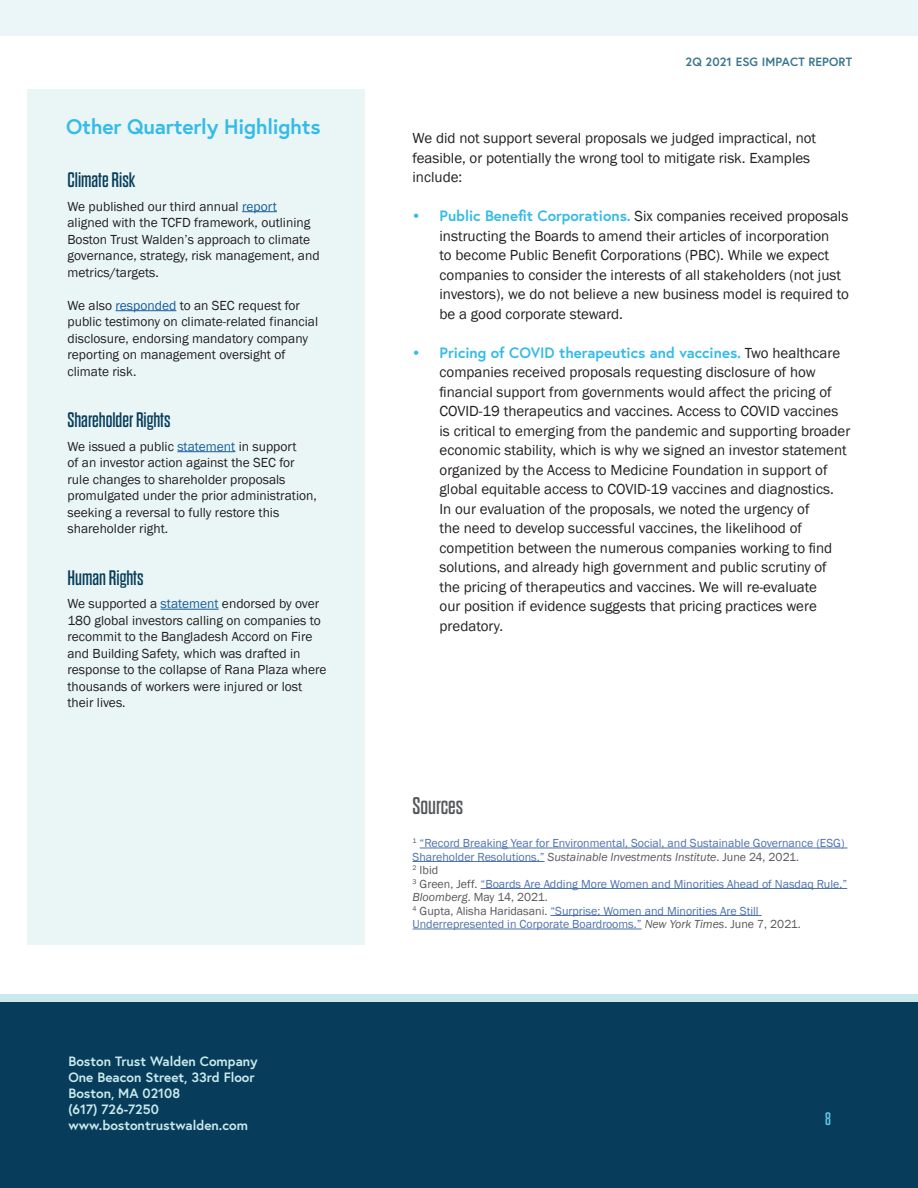
<style>
.page{position:relative;width:918px;height:1188px;background:#fff}
.page>*{position:absolute;margin:0;border:0;box-sizing:border-box;transform-origin:0 0}
.t1{font:24px "Dharma Gothic E";color:#57585a}
.Side_Bar_Text{font:21px "Dharma Gothic E";color:#073d5b}
.Sidebar_Header{font:700 21px "Europa";letter-spacing:-.01em;color:#35bbe7}
.t2{font:18px "Dharma Gothic E";color:#64c6ec}
.t3{font:15px/19.5px "Franklin Gothic";color:#231f20}
.Side_Bar_Text-2{font:13.5px/16.5px "Franklin Gothic";color:#231f20}
.t4{font:700 13.5px/16.2px "Europa";color:#cbe9eb}
.t5{font:12px/13.5px "Franklin Gothic";color:#4d72ac}
.t6{font:700 12px "Europa";letter-spacing:.01em;color:#3a768b}
.t7{font:12px "Franklin Gothic";color:#57585a}
.s1{color:#175d9e}
.s2{font-family:"Europa";font-weight:700;color:#35bbe7}
.s3{font-style:italic;color:#57585a}
.s4{color:#57585a}
</style>
<div class="page">
<div style="left:0;top:1001px;width:918px;height:187px;background:#073d5b"></div>
<div style="left:0;top:0;width:918px;height:36px;background:#eaf6f7"></div>
<div style="left:0;top:994px;width:918px;height:7px;background:#cbe9eb"></div>
<hr style="left:420px;top:848px;width:428px;height:1px;background:#4d72ac">
<hr style="left:413px;top:861px;width:132px;height:1px;background:#4d72ac">
<hr style="left:481px;top:888px;width:366px;height:1px;background:#4d72ac">
<hr style="left:550px;top:915px;width:212px;height:1px;background:#4d72ac">
<hr style="left:413px;top:929px;width:229px;height:1px;background:#4d72ac">
<div style="left:27px;top:90px;width:337px;height:855px;background:#eaf6f6"></div>
<hr style="left:242px;top:211px;width:35px;height:1px;background:#175d9e">
<hr style="left:116px;top:310px;width:60px;height:1px;background:#175d9e">
<hr style="left:177px;top:451px;width:58px;height:1px;background:#175d9e">
<hr style="left:161px;top:609px;width:58px;height:1px;background:#175d9e">
<p class="Sidebar_Header" style="left:66px;top:112px;width:256px">Other Quarterly Highlights</p>
<p class="Side_Bar_Text" style="left:68px;top:170px;width:70px">Climate Risk</p>
<p class="Side_Bar_Text-2" style="left:68px;top:198px;width:254px">We published our third annual <span class="s1">report </span>aligned with the TCFD framework, outlining Boston Trust Walden’s approach to climate governance, strategy, risk management, and metrics/targets.</p>
<p class="Side_Bar_Text-2" style="left:68px;top:297px;width:252px">We also <span class="s1">responded</span> to an SEC request for public testimony on climate-related financial disclosure, endorsing mandatory company reporting on management oversight of climate risk.</p>
<p class="Side_Bar_Text" style="left:68px;top:410px;width:105px">Shareholder Rights</p>
<p class="Side_Bar_Text-2" style="left:68px;top:438px;width:251px">We issued a public <span class="s1">statement</span> in support<br>of an investor action against the SEC for rule changes to shareholder proposals promulgated under the prior administration, seeking a reversal to fully restore this shareholder right.</p>
<p class="Side_Bar_Text" style="left:68px;top:567px;width:78px">Human Rights</p>
<p class="Side_Bar_Text-2" style="left:68px;top:596px;width:261px">We supported a <span class="s1">statement</span> endorsed by over 180 global investors calling on companies to recommit to the Bangladesh Accord on Fire and Building Safety, which was drafted in response to the collapse of Rana Plaza where thousands of workers were injured or lost their lives.</p>
<p class="t4" style="left:68px;top:1052px;width:191px">Boston Trust Walden Company<br>One Beacon Street, 33rd Floor<br>Boston, MA 02108<br>(617) 726-7250 www.bostontrustwalden.com</p>
<p class="t6" style="left:686px;top:53px;width:168px">2Q 2021 ESG IMPACT REPORT</p>
<p class="t3" style="left:413px;top:129px;width:405px">We did not support several proposals we judged impractical, not feasible, or potentially the wrong tool to mitigate risk. Examples include:</p>
<p class="t3" style="left:440px;top:207px;width:411px;text-indent:-27px"><span class="s2">• Public Benefit Corporations.</span> Six companies received proposals instructing the Boards to amend their articles of incorporation<br>to become Public Benefit Corporations (PBC). While we expect companies to consider the interests of all stakeholders (not just investors), we do not believe a new business model is required to be a good corporate steward.</p>
<p class="t3" style="left:440px;top:343px;width:412px;text-indent:-27px"><span class="s2">• Pricing of COVID therapeutics and vaccines.</span> Two healthcare companies received proposals requesting disclosure of how financial support from governments would affect the pricing of COVID-19 therapeutics and vaccines. Access to COVID vaccines is critical to emerging from the pandemic and supporting broader economic stability, which is why we signed an investor statement organized by the Access to Medicine Foundation in support of global equitable access to COVID-19 vaccines and diagnostics.<br>In our evaluation of the proposals, we noted the urgency of<br>the need to develop successful vaccines, the likelihood of competition between the numerous companies working to find solutions, and already high government and public scrutiny of the pricing of therapeutics and vaccines. We will re-evaluate<br>our position if evidence suggests that pricing practices were predatory.</p>
<p class="t1" style="left:413px;top:794px;width:52px">Sources</p>
<p class="t5" style="left:413px;top:837px;width:433px"><sup>1</sup> “Record Breaking Year for Environmental, Social, and Sustainable Governance (ESG)<br>Shareholder Resolutions.” <span class="s3">Sustainable Investments Institute</span><span class="s4">. June 24, 2021.</span></p>
<p class="t7" style="left:413px;top:863px;width:27px"><sup>2</sup> Ibid</p>
<p class="t5" style="left:413px;top:877px;width:436px"><sup>3</sup> <span class="s4">Green, Jeff.</span> “Boards Are Adding More Women and Minorities Ahead of Nasdaq Rule.”<br><span class="s3">Bloomberg</span><span class="s4">. May 14, 2021.</span></p>
<p class="t5" style="left:413px;top:904px;width:390px"><sup>4</sup> <span class="s4">Gupta, Alisha Haridasani.</span> “Surprise: Women and Minorities Are Still<br>Underrepresented in Corporate Boardrooms.” <span class="s3">New York Times</span><span class="s4">. June 7, 2021.</span></p>
<p class="t2" style="left:825px;top:1109px;width:7px">8</p>
</div>
